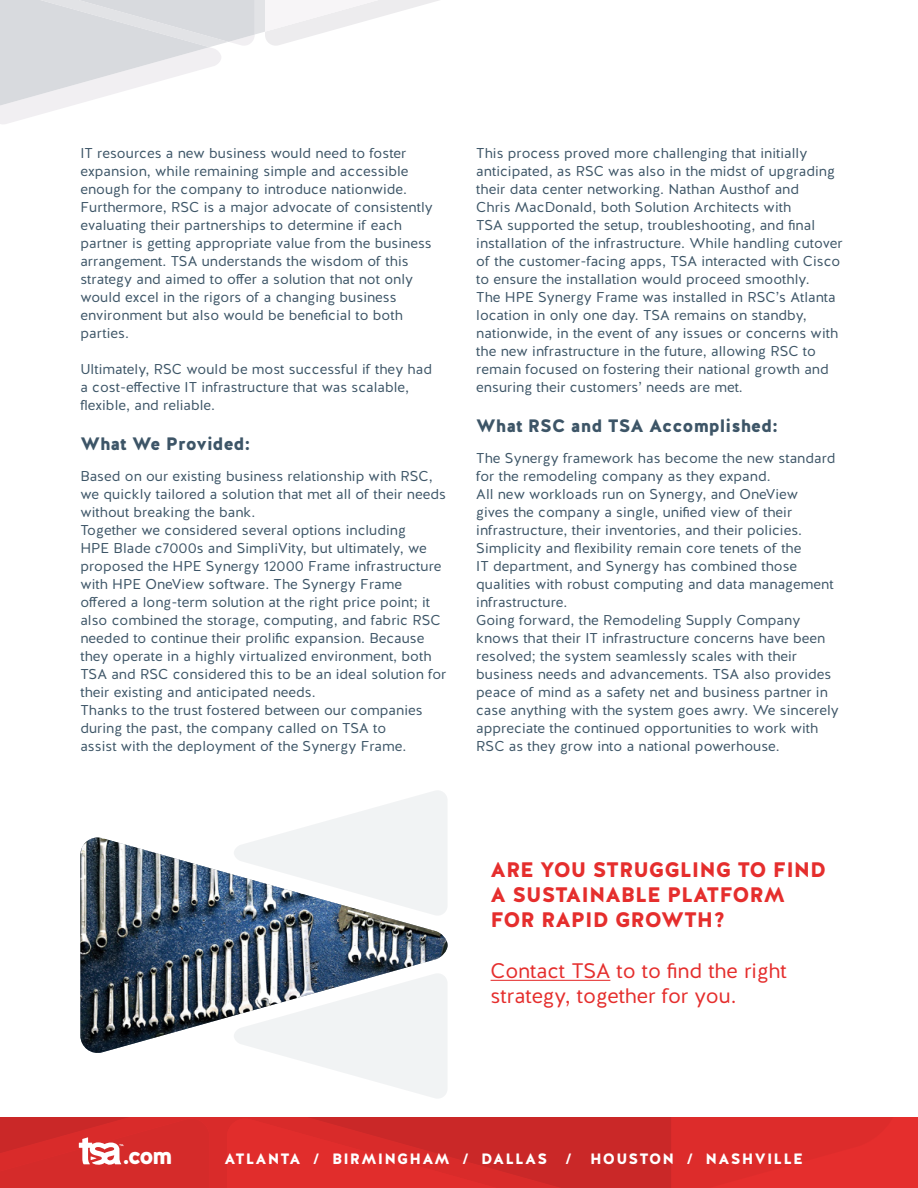
<style>
.page{position:relative;width:918px;height:1188px;background:#fff}
.page>*{position:absolute;margin:0;border:0;box-sizing:border-box;transform-origin:0 0}
.t1{font:900 24px "Halis R";color:#fff}
.CTA{font:900 21px/25.2px "Halis R";color:#e52e2d}
.CTA-2{font:21px/25.2px "Halis R";letter-spacing:-.005em;color:#e52e2d}
.Body_Heading{font:900 18px "Halis R";color:#3d5567}
.t2{font:900 15px "Halis R";letter-spacing:.08em;color:#fff}
.Body{font:14.25px/18px "Halis R";color:#3d5567}
</style>
<div class="page">
<svg style="left:210px;top:1117px;width:708px;height:71px;background:#d72a2a"></svg>
<svg style="left:0;top:1117px;width:210px;height:71px;background:#d53332"></svg>
<svg style="left:255px;top:0;width:10px;height:34px"></svg>
<svg style="left:265px;top:0;width:174px;height:46px"></svg>
<svg style="left:0;top:0;width:255px;height:124px"></svg>
<hr style="left:491px;top:980px;width:119px;height:1px;background:#e52e2d">
<svg style="left:282px;top:1055px;width:165px;height:43px"></svg>
<img style="left:80px;top:837px;width:368px;height:218px">
<svg style="left:234px;top:791px;width:214px;height:126px"></svg>
<p class="Body" style="left:80px;top:145px;width:330px">IT resources a new business would need to foster expansion, while remaining simple and accessible enough for the company to introduce nationwide.</p>
<p class="Body" style="left:80px;top:199px;width:354px">Furthermore, RSC is a major advocate of consistently evaluating their partnerships to determine if each partner is getting appropriate value from the business arrangement. TSA understands the wisdom of this strategy and aimed to offer a solution that not only would excel in the rigors of a changing business environment but also would be beneficial to both parties.</p>
<p class="Body" style="left:80px;top:361px;width:353px">Ultimately, RSC would be most successful if they had a cost-effective IT infrastructure that was scalable, flexible, and reliable.</p>
<p class="Body_Heading" style="left:80px;top:432px;width:172px">What We Provided:</p>
<p class="Body" style="left:80px;top:468px;width:367px">Based on our existing business relationship with RSC, we quickly tailored a solution that met all of their needs without breaking the bank.</p>
<p class="Body" style="left:80px;top:522px;width:368px">Together we considered several options including<br>HPE Blade c7000s and SimpliVity, but ultimately, we proposed the HPE Synergy 12000 Frame infrastructure with HPE OneView software. The Synergy Frame offered a long-term solution at the right price point; it also combined the storage, computing, and fabric RSC needed to continue their prolific expansion. Because they operate in a highly virtualized environment, both TSA and RSC considered this to be an ideal solution for their existing and anticipated needs.</p>
<p class="Body" style="left:80px;top:702px;width:344px">Thanks to the trust fostered between our companies during the past, the company called on TSA to assist with the deployment of the Synergy Frame.</p>
<p class="Body" style="left:476px;top:145px;width:368px">This process proved more challenging that initially anticipated, as RSC was also in the midst of upgrading their data center networking. Nathan Austhof and<br>Chris MacDonald, both Solution Architects with<br>TSA supported the setup, troubleshooting, and final installation of the infrastructure. While handling cutover of the customer-facing apps, TSA interacted with Cisco to ensure the installation would proceed smoothly.</p>
<p class="Body" style="left:476px;top:289px;width:363px">The HPE Synergy Frame was installed in RSC’s Atlanta location in only one day. TSA remains on standby, nationwide, in the event of any issues or concerns with the new infrastructure in the future, allowing RSC to remain focused on fostering their national growth and ensuring their customers’ needs are met.</p>
<p class="Body_Heading" style="left:476px;top:414px;width:303px">What RSC and TSA Accomplished:</p>
<p class="Body" style="left:476px;top:450px;width:361px">The Synergy framework has become the new standard for the remodeling company as they expand.</p>
<p class="Body" style="left:476px;top:486px;width:359px">All new workloads run on Synergy, and OneView gives the company a single, unified view of their infrastructure, their inventories, and their policies.<br>Simplicity and flexibility remain core tenets of the<br>IT department, and Synergy has combined those qualities with robust computing and data management infrastructure.</p>
<p class="Body" style="left:476px;top:612px;width:364px">Going forward, the Remodeling Supply Company knows that their IT infrastructure concerns have been resolved; the system seamlessly scales with their business needs and advancements. TSA also provides peace of mind as a safety net and business partner in case anything with the system goes awry. We sincerely appreciate the continued opportunities to work with RSC as they grow into a national powerhouse.</p>
<p class="CTA" style="left:491px;top:857px;width:337px">ARE YOU STRUGGLING TO FIND<br>A SUSTAINABLE PLATFORM<br>FOR RAPID GROWTH?</p>
<p class="CTA-2" style="left:491px;top:958px;width:298px">Contact TSA to to find the right strategy, together for you.</p>
<h1 class="t1" style="left:122px;top:1140px;width:52px">.com</h1>
<p class="t2" style="left:225px;top:1149px;width:580px">ATLANTA / BIRMINGHAM / DALLAS / HOUSTON / NASHVILLE</p>
</div>
